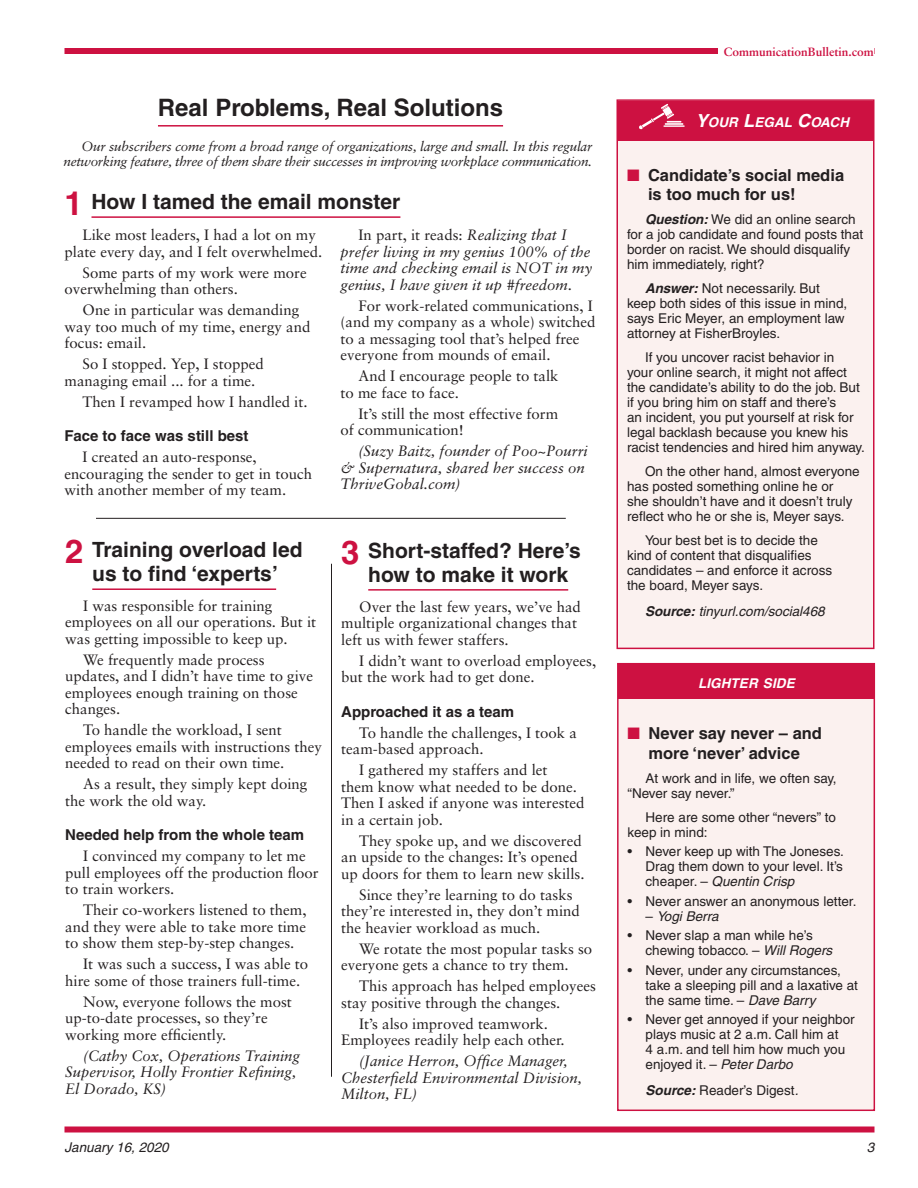
<style>
.page{position:relative;width:918px;height:1188px;background:#fff}
.page>*{position:absolute;margin:0;border:0;box-sizing:border-box;transform-origin:0 0}
.t1{font:700 24px "Helvetica";color:#231f20}
.t2{font:700 21px/24px "Helvetica";color:#231f20;text-align:center}
.t3{font:700 16.5px/19.5px "Helvetica";color:#231f20;text-align:center}
.t4{font:15px/16.5px "Sabon";color:#231f20}
.t5{font:italic 15px/16.5px "Sabon";color:#231f20}
.t6{font:700 15px "Helvetica";color:#231f20}
.t7{font:13.5px/15px "Helvetica";color:#231f20}
.t8{font:italic 13.5px/15px "Sabon";letter-spacing:-.025em;color:#231f20;text-align:right}
.t9{font:italic 13.5px "Helvetica";color:#231f20}
.t10{font:italic 700 13.5px "Helvetica";letter-spacing:.005em;color:#fff}
.t11{font:700 12px "Sabon";color:#cd1141}
.s1{font-size:33px;color:#cd1141}
.s2{font-style:normal}
.s3{font-size:18px}
.s4{color:#cd1141}
.s5{font-weight:700;font-style:italic}
.s6{font-weight:700}
.s7{font-style:italic}
</style>
<div class="page">
<div style="left:64px;top:48px;width:810px;height:6px;background:#cd1141"></div>
<div style="left:718px;top:42px;width:156px;height:18px;background:#fff"></div>
<div style="left:64px;top:1126px;width:810px;height:6px;background:#cd1141"></div>
<hr style="left:158px;top:125px;width:345px;height:2px;background:#cd1141">
<hr style="left:92px;top:588px;width:184px;height:2px;background:#cd1141">
<hr style="left:368px;top:589px;width:200px;height:2px;background:#cd1141">
<hr style="left:92px;top:216px;width:308px;height:2px;background:#cd1141">
<hr style="left:331px;top:564px;width:1px;height:513px;background:#231f20">
<hr style="left:96px;top:518px;width:470px;height:1px;background:#231f20">
<div style="left:618px;top:664px;width:256px;height:446px;background:#fbf1ef"></div>
<div style="left:617px;top:663px;width:258px;height:448px;border:2px solid #cd1141"></div>
<div style="left:618px;top:664px;width:257px;height:35px;background:#cd1141"></div>
<div style="left:617px;top:100px;width:257px;height:548px;background:#fbf1ef"></div>
<div style="left:616px;top:99px;width:258px;height:550px;border:2px solid #cd1141"></div>
<div style="left:618px;top:101px;width:255px;height:39px;background:#cd1141"></div>
<hr style="left:663px;top:125px;width:22px;height:2px;background:#fff">
<svg style="left:639px;top:104px;width:44px;height:25px"></svg>
<h1 class="t1" style="left:158px;top:93px;width:347px">Real Problems, Real Solutions</h1>
<p class="t8" style="left:64px;top:138px;width:530px">Our subscribers come from a broad range of organizations, large and small. In this regular networking feature, three of them share their successes in improving workplace communication.</p>
<h2 class="t2" style="left:64px;top:189px;width:337px"><span class="s1">1</span> How I tamed the email monster</h2>
<p class="t4" style="left:65px;top:227px;width:259px;text-indent:18px">Like most leaders, I had a lot on my plate every day, and I felt overwhelmed.</p>
<p class="t4" style="left:65px;top:264px;width:244px;text-indent:18px">Some parts of my work were more overwhelming than others.</p>
<p class="t4" style="left:65px;top:302px;width:247px;text-indent:18px">One in particular was demanding way too much of my time, energy and focus: email.</p>
<p class="t4" style="left:65px;top:356px;width:201px;text-indent:18px">So I stopped. Yep, I stopped managing email ... for a time.</p>
<p class="t4" style="left:83px;top:393px;width:226px">Then I revamped how I handled it.</p>
<p class="t6" style="left:65px;top:427px;width:185px">Face to face was still best</p>
<p class="t4" style="left:65px;top:449px;width:249px;text-indent:18px">I created an auto-response, encouraging the sender to get in touch with another member of my team.</p>
<h2 class="t2" style="left:65px;top:537px;width:239px"><span class="s1">2</span> Training overload led us to find ‘experts’</h2>
<p class="t4" style="left:65px;top:597px;width:252px;text-indent:18px">I was responsible for training employees on all our operations. But it was getting impossible to keep up.</p>
<p class="t4" style="left:65px;top:651px;width:249px;text-indent:18px">We frequently made process updates, and I didn’t have time to give employees enough training on those changes.</p>
<p class="t4" style="left:65px;top:722px;width:258px;text-indent:18px">To handle the workload, I sent employees emails with instructions they needed to read on their own time.</p>
<p class="t4" style="left:65px;top:776px;width:244px;text-indent:18px">As a result, they simply kept doing the work the old way.</p>
<p class="t6" style="left:65px;top:826px;width:240px">Needed help from the whole team</p>
<p class="t4" style="left:65px;top:848px;width:255px;text-indent:18px">I convinced my company to let me pull employees off the production floor to train workers.</p>
<p class="t4" style="left:65px;top:902px;width:243px;text-align:justify;text-indent:18px">Their co-workers listened to them, and they were able to take more time to show them step-by-step changes.</p>
<p class="t4" style="left:65px;top:956px;width:244px;text-indent:18px">It was such a success, I was able to hire some of those trainers full-time.</p>
<p class="t4" style="left:65px;top:993px;width:228px;text-indent:18px">Now, everyone follows the most up-to-date processes, so they’re working more efficiently.</p>
<p class="t5" style="left:65px;top:1047px;width:236px;text-indent:18px">(Cathy Cox, Operations Training<br>Supervisor, Holly Frontier Refining,<br>El Dorado, KS)</p>
<p class="t5" style="left:341px;top:227px;width:253px;text-indent:18px"><span class="s2">In part, it reads:</span> Realizing that I prefer living in my genius 100% of the time and checking email is NOT in my genius, I have given it up #freedom.</p>
<p class="t4" style="left:341px;top:297px;width:257px;text-indent:18px">For work-related communications, I (and my company as a whole) switched to a messaging tool that’s helped free everyone from mounds of email.</p>
<p class="t4" style="left:341px;top:368px;width:220px;text-indent:18px">And I encourage people to talk to me face to face.</p>
<p class="t4" style="left:341px;top:405px;width:219px;text-indent:18px">It’s still the most effective form of communication!</p>
<p class="t5" style="left:341px;top:443px;width:249px;text-indent:18px">(Suzy Baitz, founder of Poo~Pourri &amp; Supernatura, shared her success on<br>ThriveGobal.com)</p>
<h2 class="t2" style="left:368px;top:538px;width:214px;text-align:left;text-indent:-27px"><span class="s1">3</span> Short-staffed? Here’s how to make it work</h2>
<p class="t4" style="left:341px;top:598px;width:241px;text-indent:18px">Over the last few years, we’ve had multiple organizational changes that left us with fewer staffers.</p>
<p class="t4" style="left:341px;top:652px;width:256px;text-indent:18px">I didn’t want to overload employees, but the work had to get done.</p>
<p class="t6" style="left:341px;top:702px;width:174px">Approached it as a team</p>
<p class="t4" style="left:341px;top:724px;width:237px;text-indent:18px">To handle the challenges, I took a team-based approach.</p>
<p class="t4" style="left:341px;top:761px;width:245px;text-indent:18px">I gathered my staffers and let<br>them know what needed to be done.<br>Then I asked if anyone was interested in a certain job.</p>
<p class="t4" style="left:341px;top:832px;width:245px;text-indent:18px">They spoke up, and we discovered an upside to the changes: It’s opened up doors for them to learn new skills.</p>
<p class="t4" style="left:341px;top:886px;width:240px;text-indent:18px">Since they’re learning to do tasks they’re interested in, they don’t mind the heavier workload as much.</p>
<p class="t4" style="left:341px;top:940px;width:253px;text-indent:18px">We rotate the most popular tasks so everyone gets a chance to try them.</p>
<p class="t4" style="left:341px;top:977px;width:256px;text-indent:18px">This approach has helped employees stay positive through the changes.</p>
<p class="t4" style="left:341px;top:1015px;width:225px;text-align:center">It’s also improved teamwork.<br>Employees readily help each other.</p>
<p class="t5" style="left:341px;top:1053px;width:242px;text-indent:18px">(Janice Herron, Office Manager,<br>Chesterfield Environmental Division,<br>Milton, FL)</p>
<p class="t11" style="left:724px;top:44px;width:152px">CommunicationBulletin.com</p>
<p class="t10" style="left:696px;top:114px;width:155px"><span class="s3">Y</span>OUR <span class="s3">L</span>EGAL <span class="s3">C</span>OACH</p>
<p class="t3" style="left:648px;top:165px;width:198px;text-align:left;text-indent:-21px"><span class="s4">■</span> Candidate’s social media is too much for us!</p>
<p class="t7" style="left:627px;top:212px;width:238px;text-indent:18px"><span class="s5">Question:</span> We did an online search for a job candidate and found posts that border on racist. We should disqualify him immediately, right?</p>
<p class="t7" style="left:627px;top:281px;width:222px;text-indent:18px"><span class="s5">Answer:</span> Not necessarily. But keep both sides of this issue in mind, says Eric Meyer, an employment law attorney at FisherBroyles.</p>
<p class="t7" style="left:627px;top:350px;width:239px;text-indent:18px">If you uncover racist behavior in<br>your online search, it might not affect the candidate’s ability to do the job. But if you bring him on staff and there’s<br>an incident, you put yourself at risk for legal backlash because you knew his racist tendencies and hired him anyway.</p>
<p class="t7" style="left:627px;top:464px;width:234px;text-indent:18px">On the other hand, almost everyone has posted something online he or<br>she shouldn’t have and it doesn’t truly reflect who he or she is, Meyer says.</p>
<p class="t7" style="left:627px;top:533px;width:207px;text-indent:18px">Your best bet is to decide the kind of content that disqualifies candidates – and enforce it across the board, Meyer says.</p>
<p class="t9" style="left:645px;top:603px;width:181px"><span class="s6">Source:</span> tinyurl.com/social468</p>
<p class="t10" style="left:698px;top:675px;width:98px">LIGHTER SIDE</p>
<p class="t3" style="left:628px;top:723px;width:196px"><span class="s4">■</span> Never say never – and more ‘never’ advice</p>
<p class="t7" style="left:628px;top:770px;width:211px;text-indent:18px">At work and in life, we often say, “Never say never.”</p>
<p class="t7" style="left:628px;top:809px;width:210px;text-indent:18px">Here are some other “nevers” to keep in mind:</p>
<p class="t7" style="left:646px;top:844px;width:200px;text-align:justify;text-indent:-18px">• Never keep up with The Joneses.<br>Drag them down to your level. It’s cheaper. – <span class="s7">Quentin Crisp</span></p>
<p class="t7" style="left:628px;top:893px;width:230px">• Never answer an anonymous letter.</p>
<p class="t9" style="left:646px;top:908px;width:75px"><span class="s2">–</span> Yogi Berra</p>
<p class="t7" style="left:646px;top:928px;width:188px;text-indent:-18px">• Never slap a man while he’s chewing tobacco. – <span class="s7">Will Rogers</span></p>
<p class="t7" style="left:646px;top:962px;width:214px;text-indent:-18px">• Never, under any circumstances, take a sleeping pill and a laxative at the same time. – <span class="s7">Dave Barry</span></p>
<p class="t7" style="left:646px;top:1012px;width:211px;text-indent:-18px">• Never get annoyed if your neighbor plays music at 2 a.m. Call him at<br>4 a.m. and tell him how much you enjoyed it. – <span class="s7">Peter Darbo</span></p>
<p class="t7" style="left:646px;top:1082px;width:154px"><span class="s5">Source:</span> Reader’s Digest<span class="s7">.</span></p>
<p class="t9" style="left:64px;top:1139px;width:106px">January 16, 2020</p>
<p class="t9" style="left:867px;top:1139px;width:9px">3</p>
</div>
